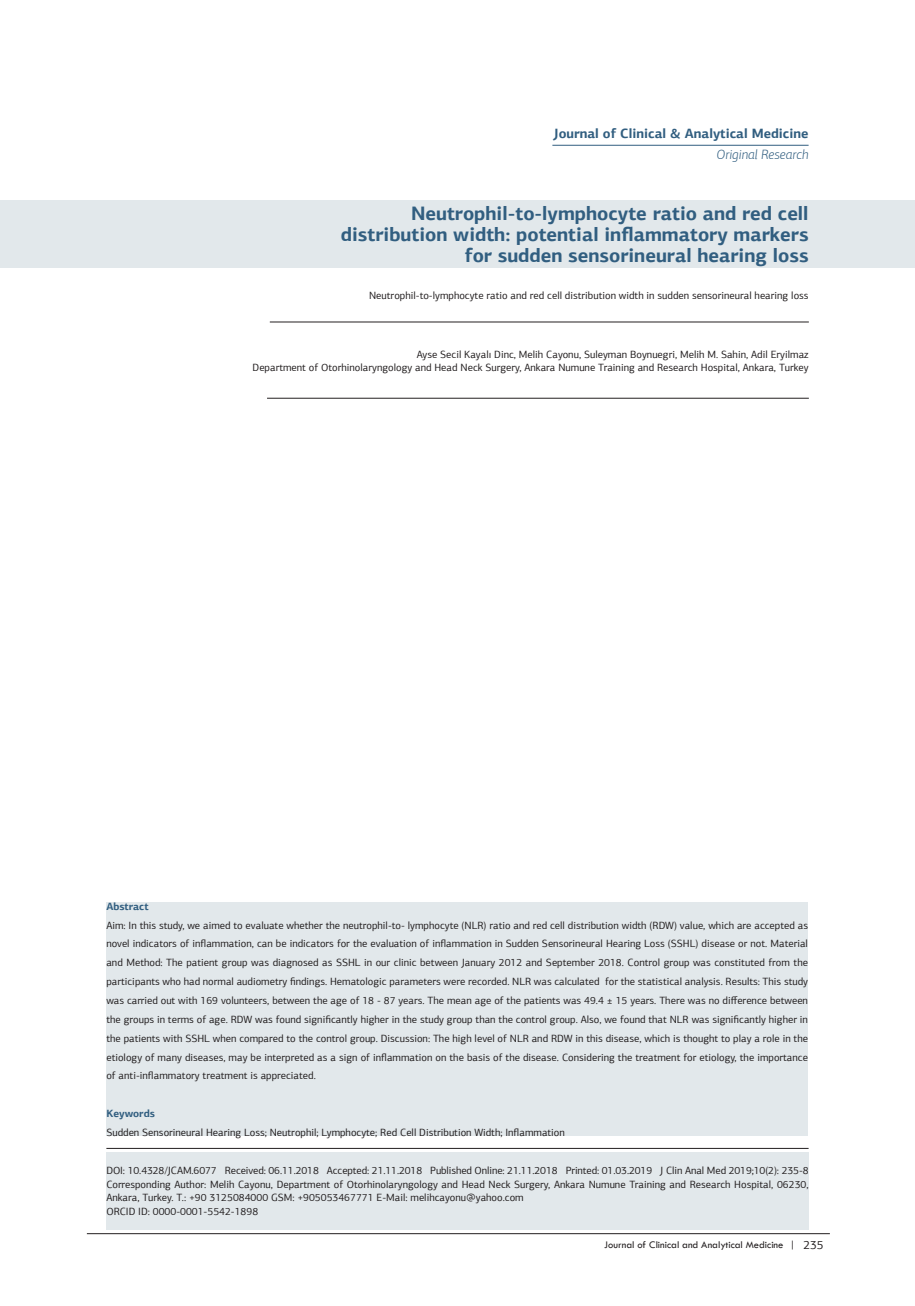
<style>
.page{position:relative;width:915px;height:1306px;background:#fff}
.page>*{position:absolute;margin:0;border:0;box-sizing:border-box;transform-origin:0 0}
.t1{font:700 19.5px/21px "PF Agora Sans Pro";color:#315e80;text-align:right}
.t2{font:700 13.5px "PF Agora Sans Pro";color:#315e80}
.t3{font:italic 300 13.5px "PF Agora Sans Pro";color:#315e80}
.t4{font:10.5px/18.9px "PF Agora Sans Pro";color:#231f20;text-align:right}
.t5{font:10.5px "Tw Cen";color:#231f20}
.t6{font:700 10.5px "PF Agora Sans Pro";color:#315e80}
.s1{font-family:"PF Agora Sans Pro";font-size:12px}
</style>
<div class="page">
<div style="left:0;top:200px;width:914px;height:68px;background:#e2e8eb"></div>
<hr style="left:106px;top:1148px;width:702px;height:1px;background:#231f20">
<hr style="left:270px;top:322px;width:538px;height:1px;background:#231f20">
<hr style="left:267px;top:398px;width:541px;height:1px;background:#231f20">
<div style="left:106px;top:1151px;width:702px;height:78px;background:#e2e8eb"></div>
<div style="left:106px;top:901px;width:701px;height:234px;background:#e2e8eb"></div>
<hr style="left:552px;top:145px;width:256px;height:1px;background:#315e80">
<hr style="left:87px;top:1233px;width:742px;height:1px;background:#231f20">
<p class="t2" style="left:553px;top:125px;width:256px">Journal of Clinical &amp; Analytical Medicine</p>
<p class="t3" style="left:716px;top:146px;width:94px">Original Research</p>
<h1 class="t1" style="left:341px;top:203px;width:469px">Neutrophil-to-lymphocyte ratio and red cell distribution width: potential inflammatory markers for sudden sensorineural hearing loss</h1>
<p class="t4" style="left:369px;top:286px;width:441px">Neutrophil-to-lymphocyte ratio and red cell distribution width in sudden sensorineural hearing loss</p>
<p class="t4" style="left:252px;top:347px;width:557px;line-height:13.5px">Ayse Secil Kayalı Dinc, Melih Cayonu, Suleyman Boynuegri, Melih M. Sahin, Adil Eryilmaz<br>Department of Otorhinolaryngology and Head Neck Surgery, Ankara Numune Training and Research Hospital, Ankara, Turkey</p>
<p class="t6" style="left:106px;top:899px;width:44px">Abstract</p>
<p class="t4" style="left:106px;top:915px;width:703px;text-align:justify">Aim: In this study, we aimed to evaluate whether the neutrophil-to- lymphocyte (NLR) ratio and red cell distribution width (RDW) value, which are accepted as novel indicators of inflammation, can be indicators for the evaluation of inflammation in Sudden Sensorineural Hearing Loss (SSHL) disease or not. Material and Method: The patient group was diagnosed as SSHL in our clinic between January 2012 and September 2018. Control group was constituted from the participants who had normal audiometry findings. Hematologic parameters were recorded. NLR was calculated for the statistical analysis. Results: This study was carried out with 169 volunteers, between the age of 18 - 87 years. The mean age of the patients was 49.4 ± 15 years. There was no difference between the groups in terms of age. RDW was found significantly higher in the study group than the control group. Also, we found that NLR was significantly higher in the patients with SSHL when compared to the control group. Discussion: The high level of NLR and RDW in this disease, which is thought to play a role in the etiology of many diseases, may be interpreted as a sign of inflammation on the basis of the disease. Considering the treatment for etiology, the importance of anti-inflammatory treatment is appreciated.</p>
<p class="t6" style="left:106px;top:1106px;width:50px">Keywords</p>
<p class="t4" style="left:106px;top:1122px;width:460px">Sudden Sensorineural Hearing Loss; Neutrophil; Lymphocyte; Red Cell Distribution Width; Inflammation</p>
<p class="t4" style="left:106px;top:1164px;width:703px;line-height:13.5px;text-align:left">DOI: 10.4328/JCAM.6077 Received: 06.11.2018 Accepted: 21.11.2018 Published Online: 21.11.2018 Printed: 01.03.2019 J Clin Anal Med 2019;10(2): 235-8<br>Corresponding Author: Melih Cayonu, Department of Otorhinolaryngology and Head Neck Surgery, Ankara Numune Training and Research Hospital, 06230, Ankara, Turkey. T.: +90 3125084000 GSM: +905053467771 E-Mail: melihcayonu@yahoo.com<br>ORCID ID: 0000-0001-5542-1898</p>
<p class="t5" style="left:604px;top:1238px;width:221px">Journal of Clinical and Analytical Medicine | <span class="s1">235</span></p>
<p class="t4" style="left:595px;top:1240px;width:208px">Journal of Clinical and Analytical Medicine | 1</p>
</div>
